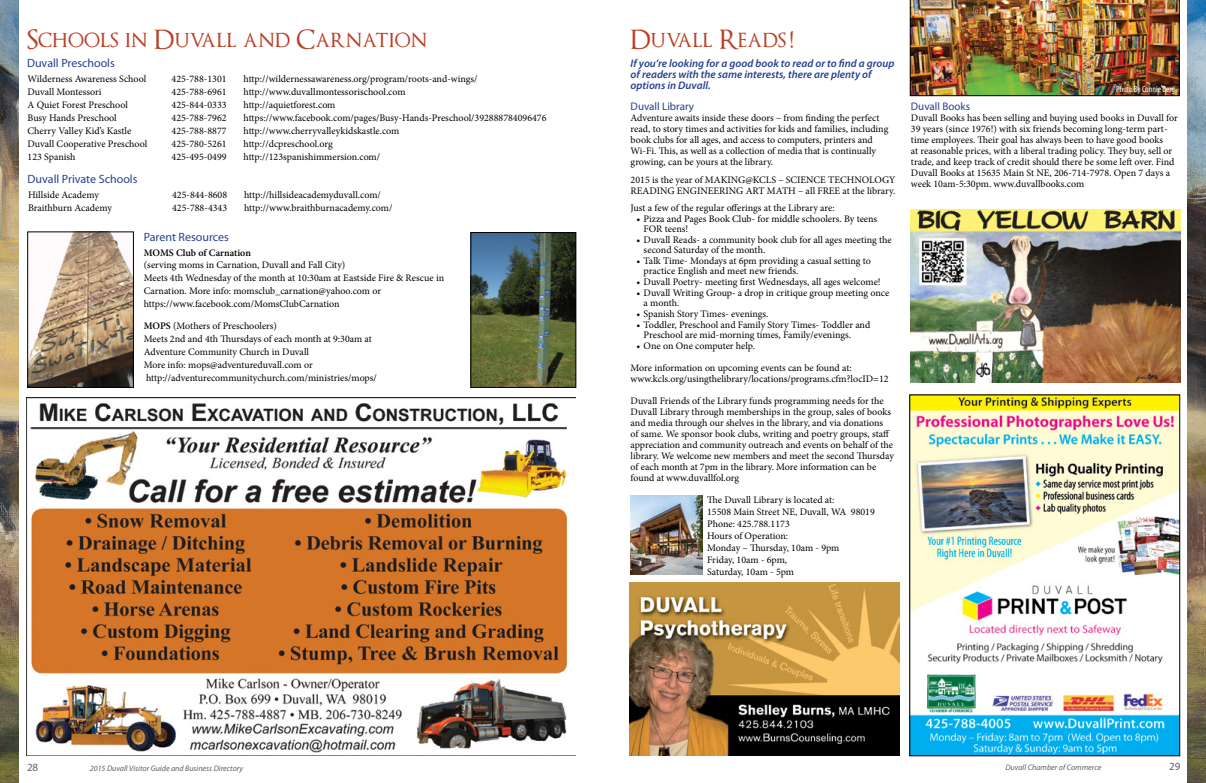
<style>
.page{position:relative;width:1206px;height:783px;background:#fff}
.page>*{position:absolute;margin:0;border:0;box-sizing:border-box;transform-origin:0 0}
.t1{font:26px "Optimus Princeps";color:#b84126}
.t2{font:12px "Myriad Pro";color:#25408f}
.t3{font:italic 600 11px/11px "Myriad Pro";color:#25408f}
.t4{font:11px "Myriad Pro";color:#25408f}
.t5{font:11px "Myriad Pro";color:#5f6062}
.t6{font:10px/11px "Minion Pro";color:#000}
.t7{font:600 10px "Minion Pro";letter-spacing:-.005em;color:#000}
.t8{font:condensed 9px "Myriad Pro";color:#fff}
.t9{font:italic 8px "Myriad Pro";color:#5f6062}
.s1{font-weight:600}
</style>
<div class="page">
<img style="left:911px;top:396px;width:267px;height:358px">
<div style="left:909px;top:394px;width:271px;height:362px;border:1px solid #000"></div>
<img style="left:910px;top:0;width:269px;height:96px">
<img style="left:631px;top:496px;width:72px;height:79px">
<img style="left:27px;top:397px;width:549px;height:358px">
<img style="left:629px;top:583px;width:270px;height:173px">
<img style="left:30px;top:234px;width:102px;height:152px">
<div style="left:28px;top:232px;width:106px;height:156px;border:1px solid #000"></div>
<img style="left:911px;top:210px;width:270px;height:173px">
<img style="left:473px;top:234px;width:101px;height:152px">
<div style="left:471px;top:232px;width:105px;height:156px;border:1px solid #000"></div>
<img style="left:0;top:0;width:18px;height:783px">
<img style="left:1188px;top:0;width:18px;height:783px">
<h1 class="t1" style="left:27px;top:27px;width:402px">Schools in Duvall and Carnation</h1>
<p class="t2" style="left:27px;top:56px;width:89px">Duvall Preschools</p>
<p class="t6" style="left:28px;top:74px;width:120px">Wilderness Awareness School</p>
<p class="t6" style="left:172px;top:74px;width:57px">425-788-1301</p>
<p class="t6" style="left:244px;top:74px;width:235px">http://wildernessawareness.org/program/roots-and-wings/</p>
<p class="t6" style="left:28px;top:87px;width:76px">Duvall Montessori</p>
<p class="t6" style="left:172px;top:87px;width:57px">425-788-6961</p>
<p class="t6" style="left:244px;top:87px;width:164px">http://www.duvallmontessorischool.com</p>
<p class="t6" style="left:28px;top:100px;width:102px">A Quiet Forest Preschool</p>
<p class="t6" style="left:172px;top:100px;width:57px">425-844-0333</p>
<p class="t6" style="left:244px;top:100px;width:93px">http://aquietforest.com</p>
<p class="t6" style="left:28px;top:113px;width:91px">Busy Hands Preschool</p>
<p class="t6" style="left:172px;top:113px;width:57px">425-788-7962</p>
<p class="t6" style="left:244px;top:113px;width:304px">https://www.facebook.com/pages/Busy-Hands-Preschool/392888784096476</p>
<p class="t6" style="left:28px;top:126px;width:105px">Cherry Valley Kid’s Kastle</p>
<p class="t6" style="left:172px;top:126px;width:57px">425-788-8877</p>
<p class="t6" style="left:244px;top:126px;width:157px">http://www.cherryvalleykidskastle.com</p>
<p class="t6" style="left:28px;top:139px;width:121px">Duvall Cooperative Preschool</p>
<p class="t6" style="left:172px;top:139px;width:57px">425-780-5261</p>
<p class="t6" style="left:244px;top:139px;width:91px">http://dcpreschool.org</p>
<p class="t6" style="left:28px;top:152px;width:49px">123 Spanish</p>
<p class="t6" style="left:172px;top:152px;width:57px">425-495-0499</p>
<p class="t6" style="left:244px;top:152px;width:138px">http://123spanishimmersion.com/</p>
<p class="t2" style="left:28px;top:171px;width:112px">Duvall Private Schools</p>
<p class="t6" style="left:28px;top:189px;width:72px">Hillside Academy</p>
<p class="t6" style="left:172px;top:189px;width:57px">425-844-8608</p>
<p class="t6" style="left:244px;top:189px;width:138px">http://hillsideacademyduvall.com/</p>
<p class="t6" style="left:28px;top:202px;width:85px">Braithburn Academy</p>
<p class="t6" style="left:172px;top:202px;width:57px">425-788-4343</p>
<p class="t6" style="left:244px;top:202px;width:150px">http://www.braithburnacademy.com/</p>
<p class="t2" style="left:144px;top:230px;width:87px">Parent Resources</p>
<p class="t7" style="left:144px;top:246px;width:109px">MOMS Club of Carnation</p>
<p class="t6" style="left:144px;top:258px;width:302px;line-height:13px">(serving moms in Carnation, Duvall and Fall City)<br>Meets 4th Wednesday of the month at 10:30am at Eastside Fire &amp; Rescue in Carnation. More info: momsclub_carnation@yahoo.com or https://www.facebook.com/MomsClubCarnation</p>
<p class="t6" style="left:144px;top:319px;width:235px;line-height:13px"><span class="s1">MOPS</span> (Mothers of Preschoolers)<br>Meets 2nd and 4th Thursdays of each month at 9:30am at Adventure Community Church in Duvall<br>More info: mops@adventureduvall.com or http://adventurecommunitychurch.com/ministries/mops/</p>
<h1 class="t1" style="left:630px;top:27px;width:165px">Duvall Reads !</h1>
<p class="t3" style="left:631px;top:57px;width:265px">If you’re looking for a good book to read or to find a group of readers with the same interests, there are plenty of options in Duvall.</p>
<p class="t4" style="left:631px;top:99px;width:65px">Duvall Library</p>
<p class="t6" style="left:631px;top:112px;width:259px">Adventure awaits inside these doors – from finding the perfect read, to story times and activities for kids and families, including book clubs for all ages, and access to computers, printers and Wi-Fi. This, as well as a collection of media that is continually growing, can be yours at the library.</p>
<p class="t6" style="left:631px;top:174px;width:266px">2015 is the year of MAKING@KCLS – SCIENCE TECHNOLOGY<br>READING ENGINEERING ART MATH – all FREE at the library.</p>
<p class="t6" style="left:631px;top:202px;width:205px">Just a few of the regular offerings at the Library are:</p>
<p class="t6" style="left:644px;top:214px;width:235px;line-height:10px;text-indent:-7px">• Pizza and Pages Book Club- for middle schoolers. By teens<br>FOR teens!</p>
<p class="t6" style="left:644px;top:235px;width:250px;line-height:10px;text-indent:-7px">• Duvall Reads- a community book club for all ages meeting the second Saturday of the month.</p>
<p class="t6" style="left:644px;top:256px;width:229px;line-height:10px;text-indent:-7px">• Talk Time- Mondays at 6pm providing a casual setting to practice English and meet new friends.</p>
<p class="t6" style="left:637px;top:276px;width:246px">• Duvall Poetry- meeting first Wednesdays, all ages welcome!</p>
<p class="t6" style="left:644px;top:288px;width:247px;line-height:10px;text-indent:-7px">• Duvall Writing Group- a drop in critique group meeting once a month.</p>
<p class="t6" style="left:637px;top:308px;width:133px">• Spanish Story Times- evenings.</p>
<p class="t6" style="left:644px;top:320px;width:228px;line-height:10px;text-indent:-7px">• Toddler, Preschool and Family Story Times- Toddler and<br>Preschool are mid-morning times, Family/evenings.</p>
<p class="t6" style="left:637px;top:340px;width:120px">• One on One computer help.</p>
<p class="t6" style="left:631px;top:362px;width:260px">More information on upcoming events can be found at: www.kcls.org/usingthelibrary/locations/programs.cfm?locID=12</p>
<p class="t6" style="left:631px;top:395px;width:265px">Duvall Friends of the Library funds programming needs for the Duvall Library through memberships in the group, sales of books and media through our shelves in the library, and via donations<br>of same. We sponsor book clubs, writing and poetry groups, staff appreciation and community outreach and events on behalf of the library. We welcome new members and meet the second Thursday of each month at 7pm in the library. More information can be found at www.duvallfol.org</p>
<p class="t6" style="left:707px;top:494px;width:169px;line-height:12px">The Duvall Library is located at:<br>15508 Main Street NE, Duvall, WA 98019<br>Phone: 425.788.1173<br>Hours of Operation:<br>Monday – Thursday, 10am - 9pm<br>Friday, 10am - 6pm,<br>Saturday, 10am - 5pm</p>
<p class="t8" style="left:1116px;top:83px;width:61px">Photo By Connie Berg</p>
<p class="t4" style="left:911px;top:99px;width:61px">Duvall Books</p>
<p class="t6" style="left:911px;top:112px;width:268px">Duvall Books has been selling and buying used books in Duvall for 39 years (since 1976!) with six friends becoming long-term part&shy;time employees. Their goal has always been to have good books<br>at reasonable prices, with a liberal trading policy. They buy, sell or trade, and keep track of credit should there be some left over. Find Duvall Books at 15635 Main St NE, 206-714-7978. Open 7 days a week 10am-5:30pm. www.duvallbooks.com</p>
<p class="t5" style="left:27px;top:761px;width:13px">28</p>
<p class="t9" style="left:90px;top:763px;width:155px">2015 Duvall Visitor Guide and Business Directory</p>
<p class="t9" style="left:1005px;top:763px;width:97px">Duvall Chamber of Commerce</p>
<p class="t5" style="left:1169px;top:760px;width:13px">29</p>
</div>
